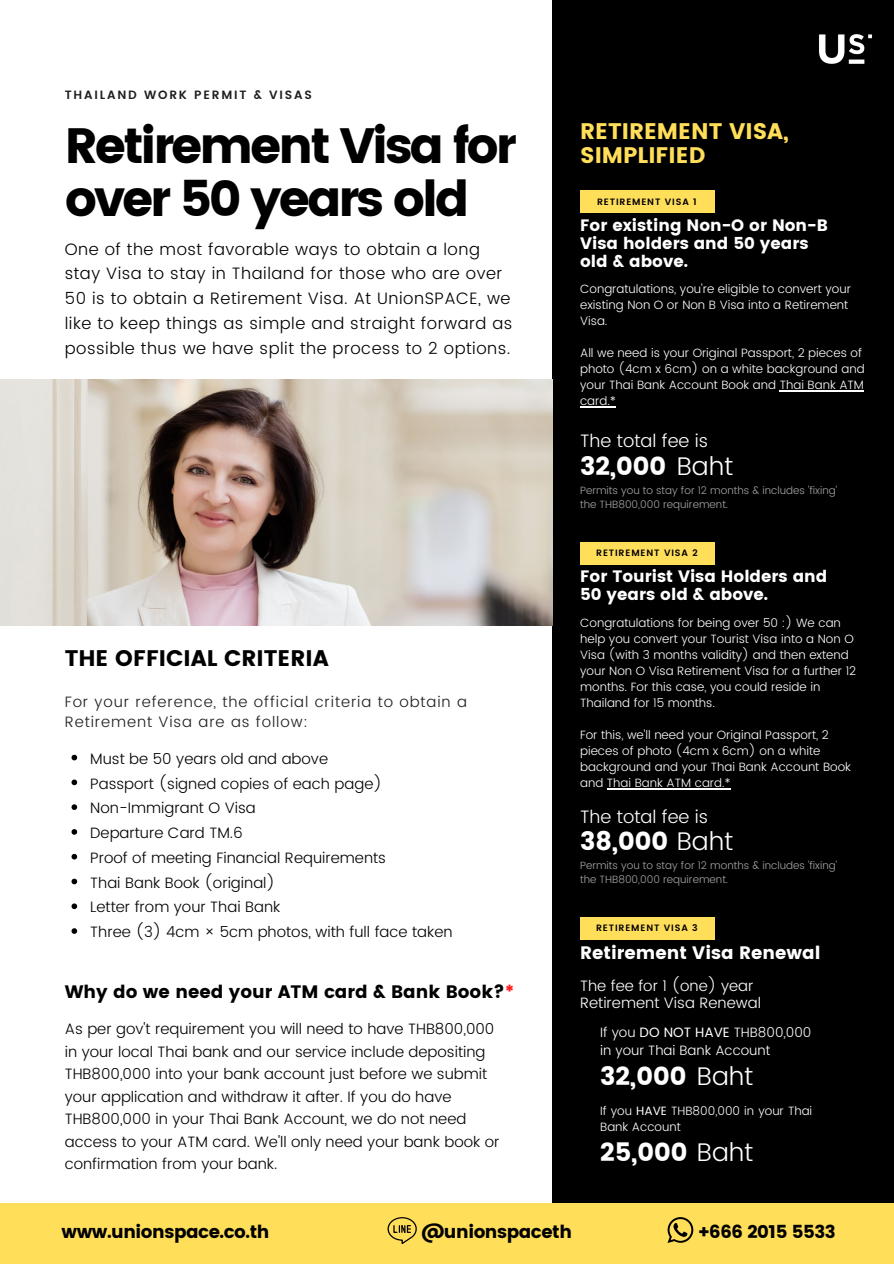
<style>
.page{position:relative;width:894px;height:1264px;background:#fff}
.page>*{position:absolute;margin:0;border:0;box-sizing:border-box;transform-origin:0 0}
.t1{font:49.5px/52.9px "Poppins";letter-spacing:-.06em;color:#000}
.t2{font:25.5px "Poppins";color:#fff}
.t3{font:22.5px "Poppins";color:#ffde59}
.t4{font:22.5px "Poppins";color:#000}
.t5{font:18px "Poppins";letter-spacing:-.025em;color:#000}
.t6{font:18px "Poppins";color:#000}
.t7{font:300 18px "Poppins";color:#fff}
.t8{font:18px "Poppins";color:#fff}
.t9{font:300 16.5px/24.8px "Poppins";letter-spacing:.03em;color:#000}
.t10{font:16.5px/18px "Poppins";color:#fff}
.t11{font:300 15px/22.5px "Poppins";color:#000}
.t12{font:300 15px/20.2px "Poppins";letter-spacing:.06em;color:#1e1e1e}
.t13{font:300 15px/17px "Poppins";color:#fff}
.t14{font:300 13.5px/18px "Poppins";color:#fff}
.t15{font:300 12px/16px "Poppins";color:#fff}
.t16{font:600 12px "Poppins";letter-spacing:.15em;color:#1e1e1e}
.t17{font:300 10.5px/14px "Poppins";color:#a6a6a6}
.t18{font:600 9.15px "Poppins";letter-spacing:.09em;color:#000}
.s1{color:#ff1616}
.s2{font-weight:300}
.s3{font-weight:400}
</style>
<div class="page">
<div style="left:551px;top:0;width:342px;height:1202px;background:#000"></div>
<img style="left:819px;top:34px;width:53px;height:30px">
<div style="left:580px;top:190px;width:134px;height:23px;background:#ffde59"></div>
<div style="left:0;top:1202px;width:893px;height:61px;background:#ffde59"></div>
<svg style="left:667px;top:1217px;width:26px;height:25px"></svg>
<svg style="left:387px;top:1217px;width:29px;height:27px"></svg>
<div style="left:580px;top:541px;width:134px;height:23px;background:#ffde59"></div>
<div style="left:580px;top:916px;width:134px;height:23px;background:#ffde59"></div>
<img style="left:0;top:380px;width:552px;height:245px">
<hr style="left:779px;top:390px;width:84px;height:1px;background:#fff">
<hr style="left:580px;top:406px;width:35px;height:1px;background:#fff">
<svg style="left:71px;top:754px;width:6px;height:6px"></svg>
<svg style="left:71px;top:779px;width:6px;height:6px"></svg>
<svg style="left:71px;top:804px;width:6px;height:6px"></svg>
<svg style="left:71px;top:829px;width:6px;height:5px"></svg>
<svg style="left:71px;top:853px;width:6px;height:6px"></svg>
<svg style="left:71px;top:878px;width:6px;height:6px"></svg>
<svg style="left:71px;top:903px;width:6px;height:6px"></svg>
<svg style="left:71px;top:928px;width:6px;height:5px"></svg>
<hr style="left:606px;top:788px;width:124px;height:1px;background:#fff">
<p class="t16" style="left:65px;top:88px;width:248px">THAILAND WORK PERMIT &amp; VISAS</p>
<p class="t1" style="left:65px;top:120px;width:453px">Retirement Visa for over 50 years old</p>
<p class="t9" style="left:65px;top:236px;width:449px">One of the most favorable ways to obtain a long stay Visa to stay in Thailand for those who are over 50 is to obtain a Retirement Visa. At UnionSPACE, we like to keep things as simple and straight forward as possible thus we have split the process to 2 options.</p>
<p class="t4" style="left:65px;top:645px;width:265px">THE OFFICIAL CRITERIA</p>
<p class="t12" style="left:65px;top:691px;width:403px">For your reference, the official criteria to obtain a<br>Retirement Visa are as follow:</p>
<p class="t11" style="left:90px;top:747px;width:239px">Must be 50 years old and above</p>
<p class="t11" style="left:90px;top:772px;width:293px">Passport (signed copies of each page)</p>
<p class="t11" style="left:90px;top:797px;width:167px">Non-Immigrant O Visa</p>
<p class="t11" style="left:90px;top:821px;width:154px">Departure Card TM.6</p>
<p class="t11" style="left:90px;top:846px;width:297px">Proof of meeting Financial Requirements</p>
<p class="t11" style="left:90px;top:871px;width:186px">Thai Bank Book (original)</p>
<p class="t11" style="left:90px;top:896px;width:191px">Letter from your Thai Bank</p>
<p class="t11" style="left:90px;top:920px;width:363px">Three (3) 4cm × 5cm photos, with full face taken</p>
<p class="t6" style="left:65px;top:980px;width:451px">Why do we need your ATM card &amp; Bank Book?<span class="s1">*</span></p>
<p class="t11" style="left:65px;top:1017px;width:436px">As per gov't requirement you will need to have THB800,000 in your local Thai bank and our service include depositing THB800,000 into your bank account just before we submit your application and withdraw it after. If you do have THB800,000 in your Thai Bank Account, we do not need access to your ATM card. We'll only need your bank book or confirmation from your bank.</p>
<p class="t3" style="left:580px;top:118px;width:210px">RETIREMENT VISA,</p>
<p class="t3" style="left:580px;top:142px;width:127px">SIMPLIFIED</p>
<p class="t18" style="left:597px;top:196px;width:101px">RETIREMENT VISA 1</p>
<p class="t10" style="left:580px;top:216px;width:249px">For existing Non-O or Non-B<br>Visa holders and 50 years old &amp; above.</p>
<p class="t15" style="left:580px;top:281px;width:272px">Congratulations, you're eligible to convert your existing Non O or Non B Visa into a Retirement<br>Visa.</p>
<p class="t15" style="left:580px;top:345px;width:286px">All we need is your Original Passport, 2 pieces of photo (4cm x 6cm) on a white background and your Thai Bank Account Book and Thai Bank ATM card.*</p>
<p class="t7" style="left:580px;top:430px;width:129px">The total fee is</p>
<p class="t2" style="left:580px;top:451px;width:154px">32,000 <span class="s2">Baht</span></p>
<p class="t17" style="left:580px;top:483px;width:258px">Permits you to stay for 12 months &amp; includes 'fixing' the THB800,000 requirement.</p>
<p class="t18" style="left:596px;top:547px;width:103px">RETIREMENT VISA 2</p>
<p class="t10" style="left:580px;top:567px;width:249px">For Tourist Visa Holders and<br>50 years old &amp; above.</p>
<p class="t15" style="left:580px;top:615px;width:277px">Congratulations for being over 50 :) We can help you convert your Tourist Visa into a Non O Visa (with 3 months validity) and then extend your Non O Visa Retirement Visa for a further 12 months. For this case, you could reside in Thailand for 15 months.</p>
<p class="t15" style="left:580px;top:727px;width:272px">For this, we'll need your Original Passport, 2 pieces of photo (4cm x 6cm) on a white background and your Thai Bank Account Book and Thai Bank ATM card.*</p>
<p class="t7" style="left:580px;top:806px;width:129px">The total fee is</p>
<p class="t2" style="left:580px;top:826px;width:154px">38,000 <span class="s2">Baht</span></p>
<p class="t17" style="left:580px;top:858px;width:258px">Permits you to stay for 12 months &amp; includes 'fixing' the THB800,000 requirement.</p>
<p class="t18" style="left:596px;top:922px;width:103px">RETIREMENT VISA 3</p>
<p class="t8" style="left:580px;top:942px;width:242px">Retirement Visa Renewal</p>
<p class="t13" style="left:580px;top:977px;width:182px">The fee for 1 (one) year<br>Retirement Visa Renewal</p>
<p class="t14" style="left:600px;top:1023px;width:213px">If you <span class="s3">DO NOT HAVE</span> THB800,000 in your Thai Bank Account</p>
<p class="t2" style="left:600px;top:1061px;width:154px">32,000 <span class="s2">Baht</span></p>
<p class="t15" style="left:600px;top:1102px;width:213px">If you <span class="s3">HAVE</span> THB800,000 in your Thai<br>Bank Account</p>
<p class="t2" style="left:600px;top:1137px;width:154px">25,000 <span class="s2">Baht</span></p>
<p class="t5" style="left:62px;top:1220px;width:209px">www.unionspace.co.th</p>
<p class="t5" style="left:421px;top:1220px;width:152px">@unionspaceth</p>
<p class="t5" style="left:697px;top:1220px;width:139px">+666 2015 5533</p>
</div>
